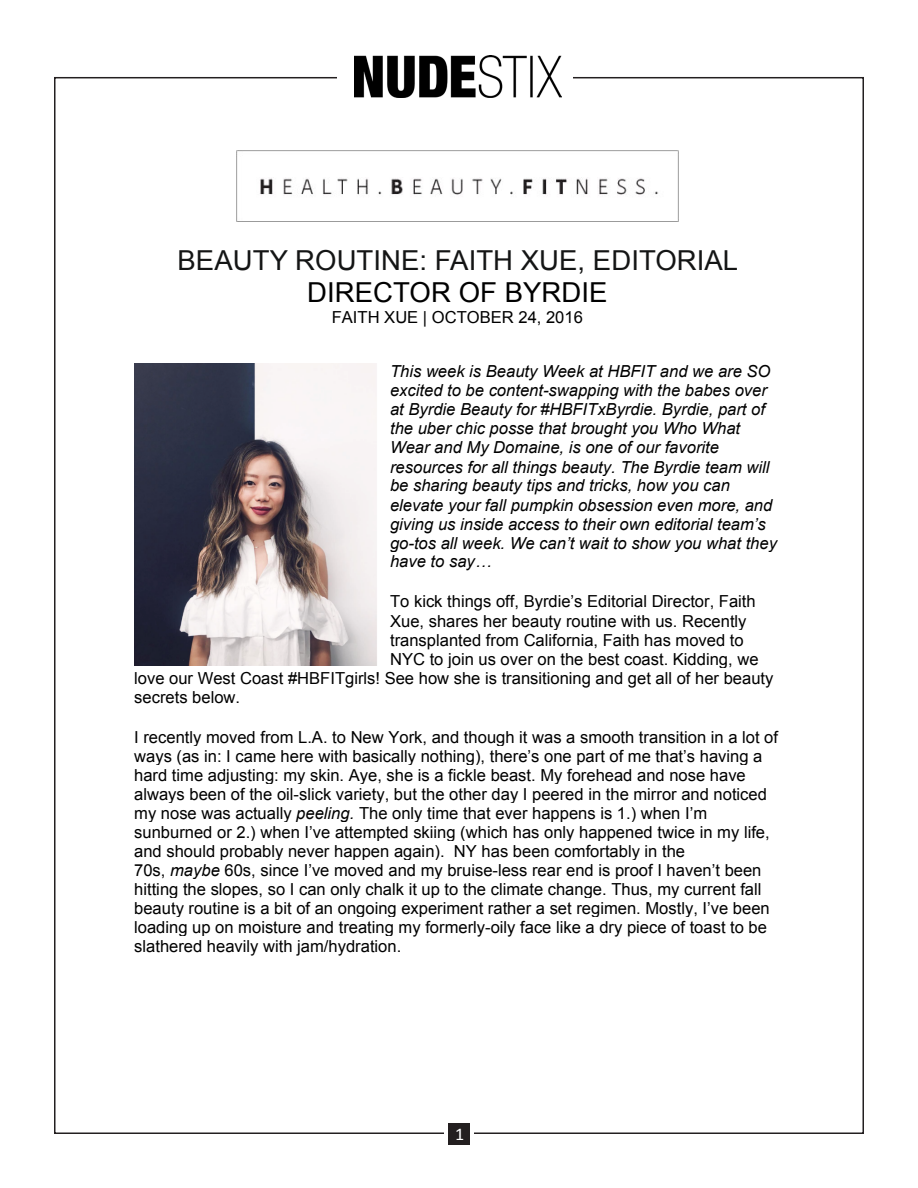
<style>
.page{position:relative;width:918px;height:1188px;background:#fff}
.page>*{position:absolute;margin:0;border:0;box-sizing:border-box;transform-origin:0 0}
.t1{font:27.45px/31.8px "Arial";letter-spacing:.005em;color:#141515;text-align:center}
.t2{font:18px "Calibri";color:#fff}
.t3{font:16.5px/19px "Arial";color:#000}
.t4{font:italic 16.5px/19px "Arial";color:#000}
.s1{color:#000}
.s2{font-style:italic}
</style>
<div class="page">
<img style="left:354px;top:56px;width:208px;height:42px">
<div style="left:448px;top:1123px;width:22px;height:22px;background:#231f20"></div>
<img style="left:236px;top:151px;width:442px;height:71px">
<img style="left:134px;top:363px;width:243px;height:302px">
<p class="t1" style="left:178px;top:244px;width:562px">BEAUTY ROUTINE: FAITH XUE, EDITORIAL<br><span class="s1">DIRECTOR OF BYRDIE</span></p>
<p class="t3" style="left:332px;top:308px;width:253px">FAITH XUE | OCTOBER 24, 2016</p>
<p class="t4" style="left:390px;top:362px;width:388px">This week is Beauty Week at HBFIT and we are SO excited to be content-swapping with the babes over at Byrdie Beauty for #HBFITxByrdie. Byrdie, part of the uber chic posse that brought you Who What Wear and My Domaine, is one of our favorite resources for all things beauty. The Byrdie team will be sharing beauty tips and tricks, how you can elevate your fall pumpkin obsession even more, and giving us inside access to their own editorial team’s go-tos all week. We can’t wait to show you what they have to say…</p>
<p class="t3" style="left:390px;top:592px;width:367px">To kick things off, Byrdie’s Editorial Director, Faith</p>
<p class="t3" style="left:390px;top:612px;width:358px">Xue, shares her beauty routine with us. Recently</p>
<p class="t3" style="left:390px;top:630px;width:355px">transplanted from California, Faith has moved to</p>
<p class="t3" style="left:390px;top:650px;width:370px">NYC to join us over on the best coast. Kidding, we</p>
<p class="t3" style="left:134px;top:669px;width:641px">love our West Coast #HBFITgirls! See how she is transitioning and get all of her beauty</p>
<p class="t3" style="left:134px;top:687px;width:107px">secrets below.</p>
<p class="t3" style="left:134px;top:728px;width:645px">I recently moved from L.A. to New York, and though it was a smooth transition in a lot of ways (as in: I came here with basically nothing), there’s one part of me that’s having a hard time adjusting: my skin. Aye, she is a fickle beast. My forehead and nose have always been of the oil-slick variety, but the other day I peered in the mirror and noticed my nose was actually <span class="s2">peeling.</span> The only time that ever happens is 1.) when I’m sunburned or 2.) when I’ve attempted skiing (which has only happened twice in my life, and should probably never happen again). NY has been comfortably in the<br>70s, <span class="s2">maybe</span> 60s, since I’ve moved and my bruise-less rear end is proof I haven’t been hitting the slopes, so I can only chalk it up to the climate change. Thus, my current fall beauty routine is a bit of an ongoing experiment rather a set regimen. Mostly, I’ve been loading up on moisture and treating my formerly-oily face like a dry piece of toast to be slathered heavily with jam/hydration.</p>
<p class="t2" style="left:455px;top:1123px;width:11px">1</p>
</div>
